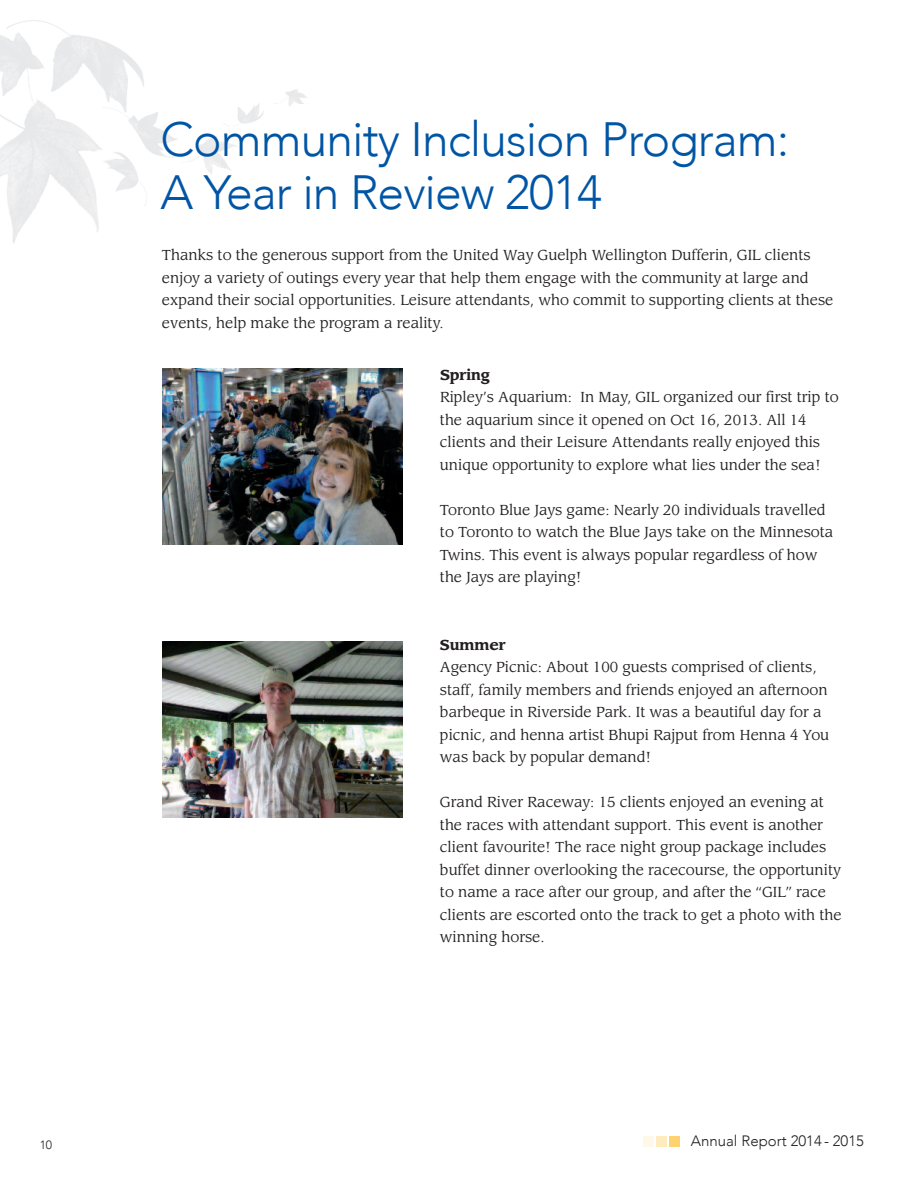
<style>
.page{position:relative;width:918px;height:1188px;background:#fff}
.page>*{position:absolute;margin:0;border:0;box-sizing:border-box;transform-origin:0 0}
.t1{font:300 48px/52.5px "Avenir";letter-spacing:-.02em;color:#0155a5}
.t2{font:300 15px "Avenir";color:#231f20}
.t3{font:14.25px/22.5px "Leawood";color:#231f20}
.t4{font:700 14.25px "Leawood";color:#231f20}
.t5{font:300 12px "Avenir";color:#231f20}
</style>
<div class="page">
<img style="left:0;top:20px;width:307px;height:224px">
<div style="left:643px;top:1136px;width:11px;height:11px;background:#fef8e8"></div>
<div style="left:656px;top:1136px;width:11px;height:11px;background:#feebbe"></div>
<div style="left:669px;top:1136px;width:11px;height:11px;background:#fed36f"></div>
<img style="left:162px;top:368px;width:240px;height:177px">
<img style="left:162px;top:641px;width:240px;height:177px">
<h1 class="t1" style="left:160px;top:115px;width:630px">Community Inclusion Program:<br>A Year in Review 2014</h1>
<p class="t3" style="left:162px;top:245px;width:673px">Thanks to the generous support from the United Way Guelph Wellington Dufferin, GIL clients enjoy a variety of outings every year that help them engage with the community at large and expand their social opportunities. Leisure attendants, who commit to supporting clients at these events, help make the program a reality.</p>
<p class="t4" style="left:440px;top:368px;width:52px">Spring</p>
<p class="t3" style="left:440px;top:387px;width:400px">Ripley’s Aquarium: In May, GIL organized our first trip to the aquarium since it opened on Oct 16, 2013. All 14 clients and their Leisure Attendants really enjoyed this unique opportunity to explore what lies under the sea!</p>
<p class="t3" style="left:440px;top:500px;width:395px">Toronto Blue Jays game: Nearly 20 individuals travelled to Toronto to watch the Blue Jays take on the Minnesota Twins. This event is always popular regardless of how the Jays are playing!</p>
<p class="t4" style="left:440px;top:638px;width:67px">Summer</p>
<p class="t3" style="left:440px;top:657px;width:391px">Agency Picnic: About 100 guests comprised of clients, staff, family members and friends enjoyed an afternoon barbeque in Riverside Park. It was a beautiful day for a picnic, and henna artist Bhupi Rajput from Henna 4 You was back by popular demand!</p>
<p class="t3" style="left:440px;top:792px;width:403px">Grand River Raceway: 15 clients enjoyed an evening at the races with attendant support. This event is another client favourite! The race night group package includes buffet dinner overlooking the racecourse, the opportunity to name a race after our group, and after the “GIL” race clients are escorted onto the track to get a photo with the winning horse.</p>
<p class="t5" style="left:40px;top:1137px;width:14px">10</p>
<p class="t2" style="left:691px;top:1131px;width:175px">Annual Report 2014 - 2015</p>
</div>
